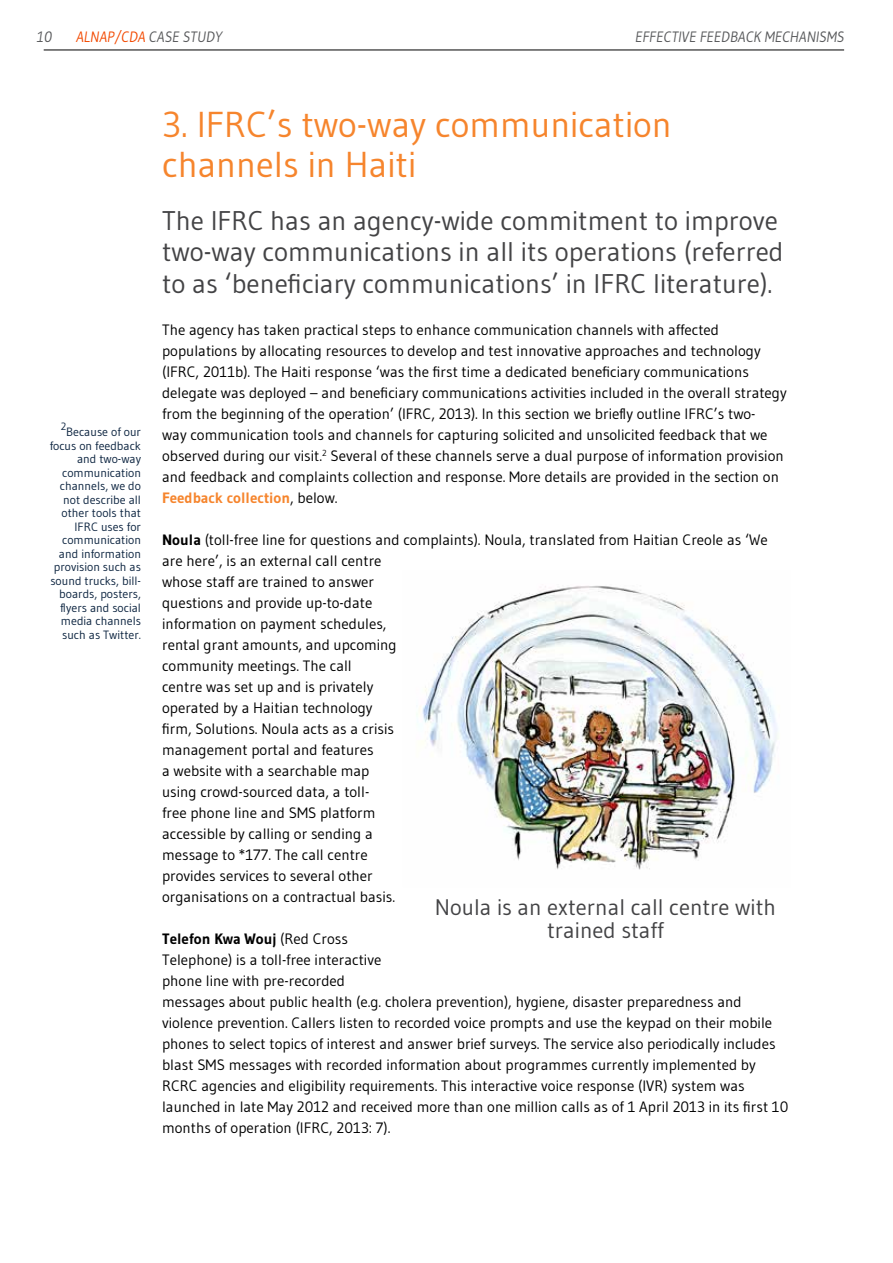
<style>
.page{position:relative;width:893px;height:1263px;background:#fff}
.page>*{position:absolute;margin:0;border:0;box-sizing:border-box;transform-origin:0 0}
.t1{font:36px/40.5px "Gudea";color:#f6852d}
.t2{font:27px/31.5px "Gudea";color:#434345}
.t3{font:22.5px/22.5px "Gudea";color:#434345;text-align:center}
.t4{font:15px/21px "Gudea";color:#000}
.t5{font:italic 15px "Gudea";color:#58595b}
.t6{font:italic 15px "Gudea";color:#f24900}
.t7{font:12px/13.5px "Gudea";color:#0c2440;text-align:right}
.t8{font:10.5px "Gudea";color:#0c2440}
.s1{color:#58595b}
.s2{font-weight:700;color:#f6852d}
.s3{font-weight:700}
</style>
<div class="page">
<hr style="left:44px;top:50px;width:800px;height:1px;background:#000">
<img style="left:419px;top:585px;width:358px;height:285px">
<p class="t5" style="left:37px;top:28px;width:16px">10</p>
<p class="t6" style="left:76px;top:28px;width:148px">ALNAP/CDA <span class="s1">CASE STUDY</span></p>
<p class="t5" style="left:635px;top:28px;width:211px">EFFECTIVE FEEDBACK MECHANISMS</p>
<p class="t8" style="left:61px;top:420px;width:7px">2</p>
<p class="t7" style="left:50px;top:425px;width:93px">Because of our focus on feedback and two-way communication channels, we do not describe all other tools that<br>IFRC uses for communication and information provision such as sound trucks, bill&shy;boards, posters, flyers and social media channels such as Twitter.</p>
<h1 class="t1" style="left:162px;top:103px;width:511px">3. IFRC’s two-way communication channels in Haiti</h1>
<h2 class="t2" style="left:162px;top:204px;width:623px">The IFRC has an agency-wide commitment to improve two-way communications in all its operations (referred to as ‘beneficiary communications’ in IFRC literature).</h2>
<p class="t4" style="left:162px;top:319px;width:626px">The agency has taken practical steps to enhance communication channels with affected populations by allocating resources to develop and test innovative approaches and technology (IFRC, 2011b). The Haiti response ‘was the first time a dedicated beneficiary communications delegate was deployed – and beneficiary communications activities included in the overall strategy from the beginning of the operation’ (IFRC, 2013). In this section we briefly outline IFRC’s two-<br>way communication tools and channels for capturing solicited and unsolicited feedback that we observed during our visit.<sup>2</sup> Several of these channels serve a dual purpose of information provision and feedback and complaints collection and response. More details are provided in the section on <span class="s2">Feedback collection</span>, below.</p>
<p class="t4" style="left:162px;top:529px;width:607px"><span class="s3">Noula</span> (toll-free line for questions and complaints). Noula, translated from Haitian Creole as ‘We are here’, is an external call centre<br>whose staff are trained to answer<br>questions and provide up-to-date<br>information on payment schedules,<br>rental grant amounts, and upcoming<br>community meetings. The call<br>centre was set up and is privately<br>operated by a Haitian technology<br>firm, Solutions. Noula acts as a crisis<br>management portal and features<br>a website with a searchable map<br>using crowd-sourced data, a toll-<br>free phone line and SMS platform<br>accessible by calling or sending a<br>message to *177. The call centre<br>provides services to several other<br>organisations on a contractual basis.</p>
<p class="t4" style="left:162px;top:928px;width:628px"><span class="s3">Telefon Kwa Wouj</span> (Red Cross<br>Telephone) is a toll-free interactive<br>phone line with pre-recorded<br>messages about public health (e.g. cholera prevention), hygiene, disaster preparedness and violence prevention. Callers listen to recorded voice prompts and use the keypad on their mobile phones to select topics of interest and answer brief surveys. The service also periodically includes blast SMS messages with recorded information about programmes currently implemented by RCRC agencies and eligibility requirements. This interactive voice response (IVR) system was launched in late May 2012 and received more than one million calls as of 1 April 2013 in its first 10 months of operation (IFRC, 2013: 7).</p>
<h3 class="t3" style="left:435px;top:895px;width:343px">Noula is an external call centre with trained staff</h3>
</div>
